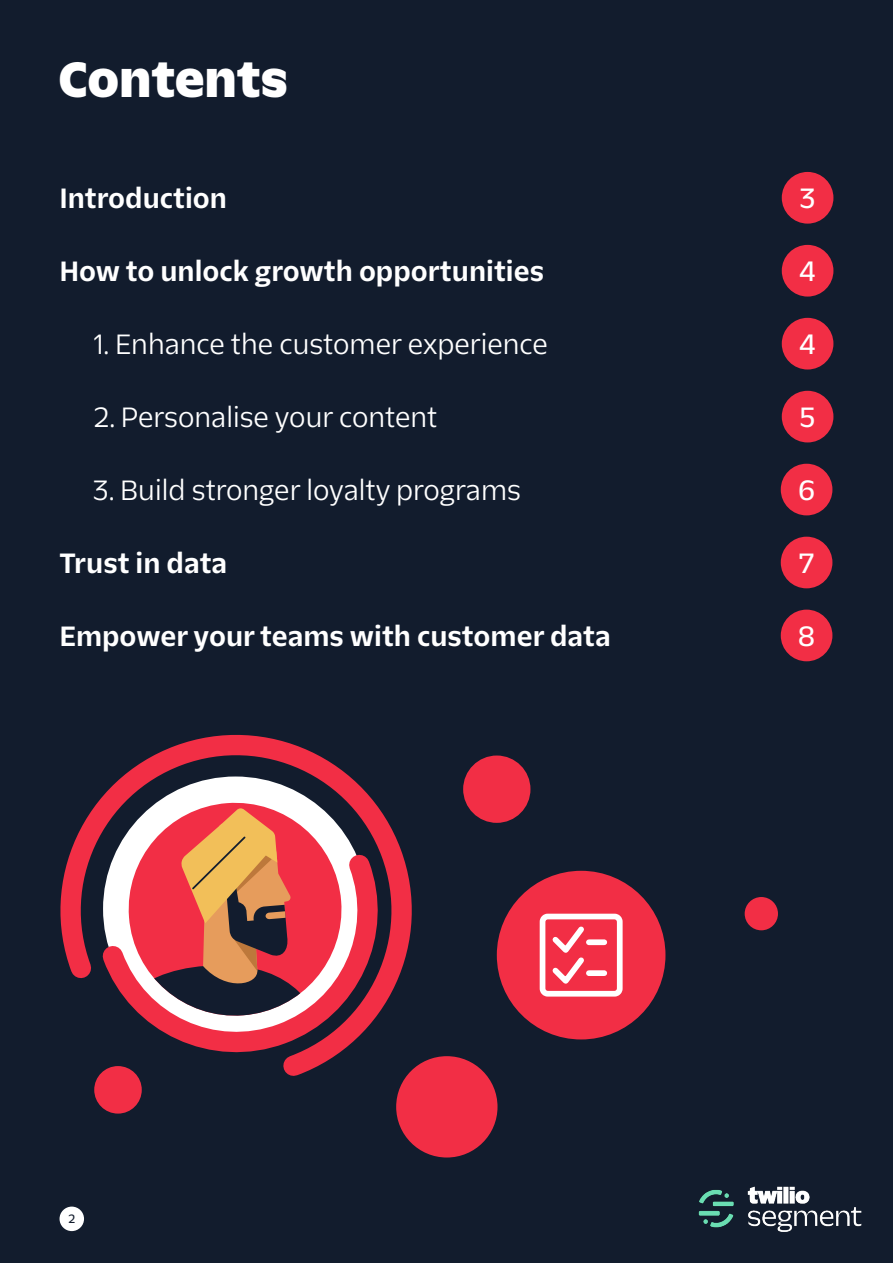
<style>
.page{position:relative;width:893px;height:1263px;background:#121c2d}
.page>*{position:absolute;margin:0;border:0;box-sizing:border-box;transform-origin:0 0}
.t1{font:800 48px "Twilio Sans Display";letter-spacing:.045em;color:#fff}
.t2{font:700 27px "Twilio Sans Text";color:#fff}
.t3{font:27px "Twilio Sans Text";color:#fff}
.t4{font:500 27px "Twilio Sans Text";color:#fff}
.t5{font:500 11.7px "Twilio Sans Text";color:#121c2d}
</style>
<div class="page">
<div style="left:497px;top:871px;width:168px;height:168px;background:#f22e45;border-radius:50%"></div>
<div style="left:396px;top:1056px;width:101px;height:101px;background:#f22e45;border-radius:50%"></div>
<div style="left:463px;top:755px;width:67px;height:68px;background:#f22e45;border-radius:50%"></div>
<div style="left:94px;top:1066px;width:48px;height:47px;background:#f22e45;border-radius:50%"></div>
<div style="left:745px;top:897px;width:33px;height:33px;background:#f22e45;border-radius:50%"></div>
<div style="left:782px;top:172px;width:51px;height:52px;background:#f22e45;border-radius:50%"></div>
<div style="left:782px;top:245px;width:51px;height:52px;background:#f22e45;border-radius:50%"></div>
<div style="left:782px;top:318px;width:51px;height:51px;background:#f22e45;border-radius:50%"></div>
<div style="left:782px;top:391px;width:51px;height:51px;background:#f22e45;border-radius:50%"></div>
<div style="left:781px;top:464px;width:51px;height:51px;background:#f22e45;border-radius:50%"></div>
<div style="left:781px;top:537px;width:51px;height:51px;background:#f22e45;border-radius:50%"></div>
<div style="left:781px;top:610px;width:51px;height:51px;background:#f22e45;border-radius:50%"></div>
<img style="left:698px;top:1186px;width:163px;height:45px">
<div style="left:60px;top:1206px;width:24px;height:25px;background:#fff;border-radius:50%"></div>
<svg style="left:539px;top:913px;width:84px;height:84px"></svg>
<svg style="left:60px;top:734px;width:363px;height:358px"></svg>
<h1 class="t1" style="left:60px;top:50px;width:229px">Contents</h1>
<p class="t2" style="left:60px;top:181px;width:169px">Introduction</p>
<p class="t4" style="left:800px;top:181px;width:18px">3</p>
<p class="t2" style="left:60px;top:254px;width:486px">How to unlock growth opportunities</p>
<p class="t4" style="left:799px;top:254px;width:18px">4</p>
<p class="t3" style="left:94px;top:327px;width:456px">1. Enhance the customer experience</p>
<p class="t4" style="left:799px;top:327px;width:18px">4</p>
<p class="t3" style="left:94px;top:400px;width:345px">2. Personalise your content</p>
<p class="t4" style="left:800px;top:400px;width:17px">5</p>
<p class="t3" style="left:93px;top:473px;width:430px">3. Build stronger loyalty programs</p>
<p class="t4" style="left:798px;top:473px;width:19px">6</p>
<p class="t2" style="left:60px;top:546px;width:169px">Trust in data</p>
<p class="t4" style="left:799px;top:546px;width:17px">7</p>
<p class="t2" style="left:60px;top:618px;width:553px">Empower your teams with customer data</p>
<p class="t4" style="left:798px;top:619px;width:19px">8</p>
<p class="t5" style="left:68px;top:1211px;width:8px">2</p>
</div>
